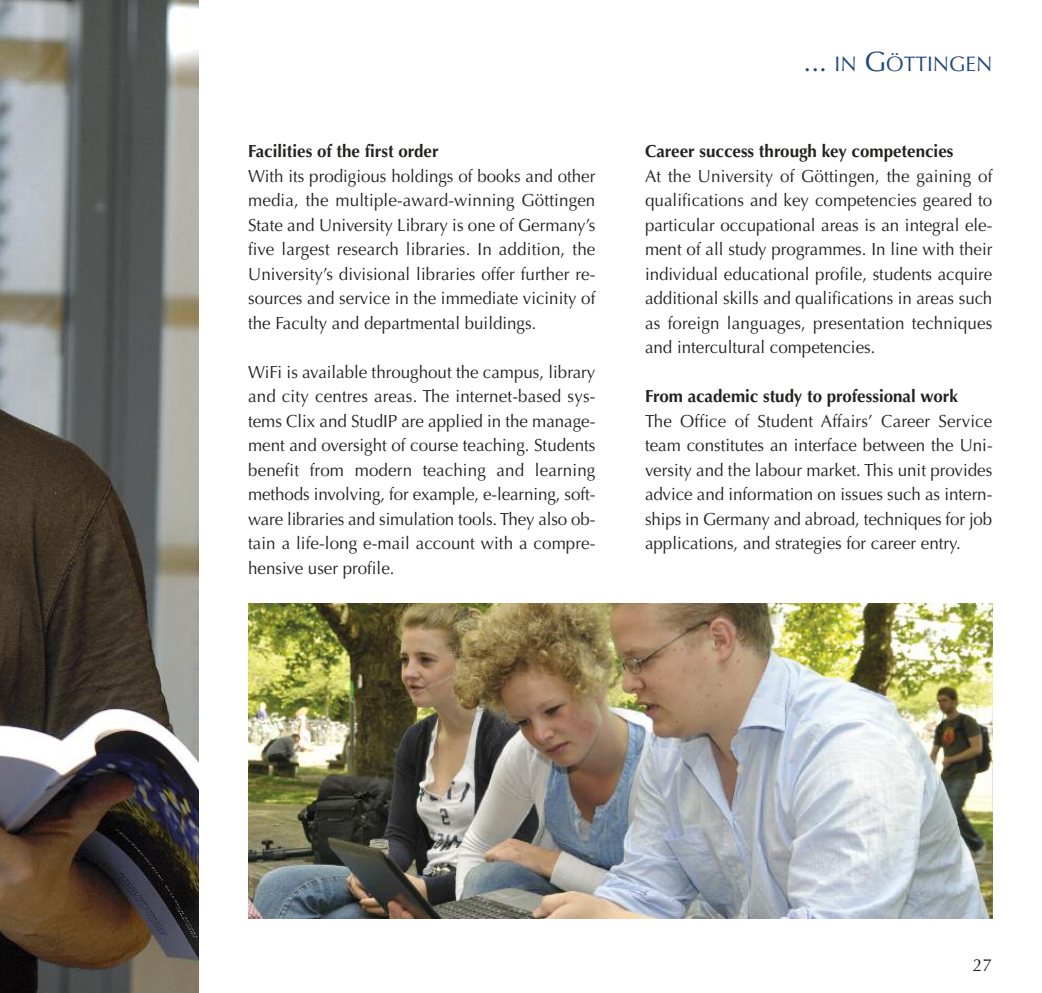
<style>
.page{position:relative;width:1042px;height:993px;background:#fff}
.page>*{position:absolute;margin:0;border:0;box-sizing:border-box;transform-origin:0 0}
.t1{font:21px "Optima LT";color:#20487c}
.t2{font:17.5px/24.5px "Optima LT";color:#222221;text-align:justify}
.t3{font:700 17.5px "Optima LT";color:#222221}
.s1{font-size:28px}
</style>
<div class="page">
<img style="left:0;top:0;width:198px;height:992px">
<img style="left:248px;top:603px;width:744px;height:315px">
<p class="t3" style="left:248px;top:144px;width:192px">Facilities of the first order</p>
<p class="t2" style="left:248px;top:165px;width:349px">With its prodigious holdings of books and other media, the multiple-award-winning Göttingen State and University Library is one of Germany’s five largest research libraries. In addition, the University’s divisional libraries offer further re&shy;sources and service in the immediate vicinity of the Faculty and departmental buildings.</p>
<p class="t2" style="left:248px;top:361px;width:349px">WiFi is available throughout the campus, library and city centres areas. The internet-based sys&shy;tems Clix and StudIP are applied in the manage&shy;ment and oversight of course teaching. Students benefit from modern teaching and learning methods involving, for example, e-learning, soft&shy;ware libraries and simulation tools. They also ob&shy;tain a life-long e-mail account with a compre&shy;hensive user profile.</p>
<p class="t1" style="left:803px;top:55px;width:190px"><span class="s1">...</span> IN <span class="s1">G</span>ÖTTINGEN</p>
<p class="t3" style="left:645px;top:144px;width:310px">Career success through key competencies</p>
<p class="t2" style="left:645px;top:165px;width:349px">At the University of Göttingen, the gaining of qualifications and key competencies geared to particular occupational areas is an integral ele&shy;ment of all study programmes. In line with their individual educational profile, students acquire additional skills and qualifications in areas such as foreign languages, presentation techniques and intercultural competencies.</p>
<p class="t3" style="left:645px;top:389px;width:314px">From academic study to professional work</p>
<p class="t2" style="left:645px;top:410px;width:349px">The Office of Student Affairs’ Career Service team constitutes an interface between the Uni&shy;versity and the labour market. This unit provides advice and information on issues such as intern&shy;ships in Germany and abroad, techniques for job applications, and strategies for career entry.</p>
<p class="t2" style="left:973px;top:954px;width:21px">27</p>
</div>
